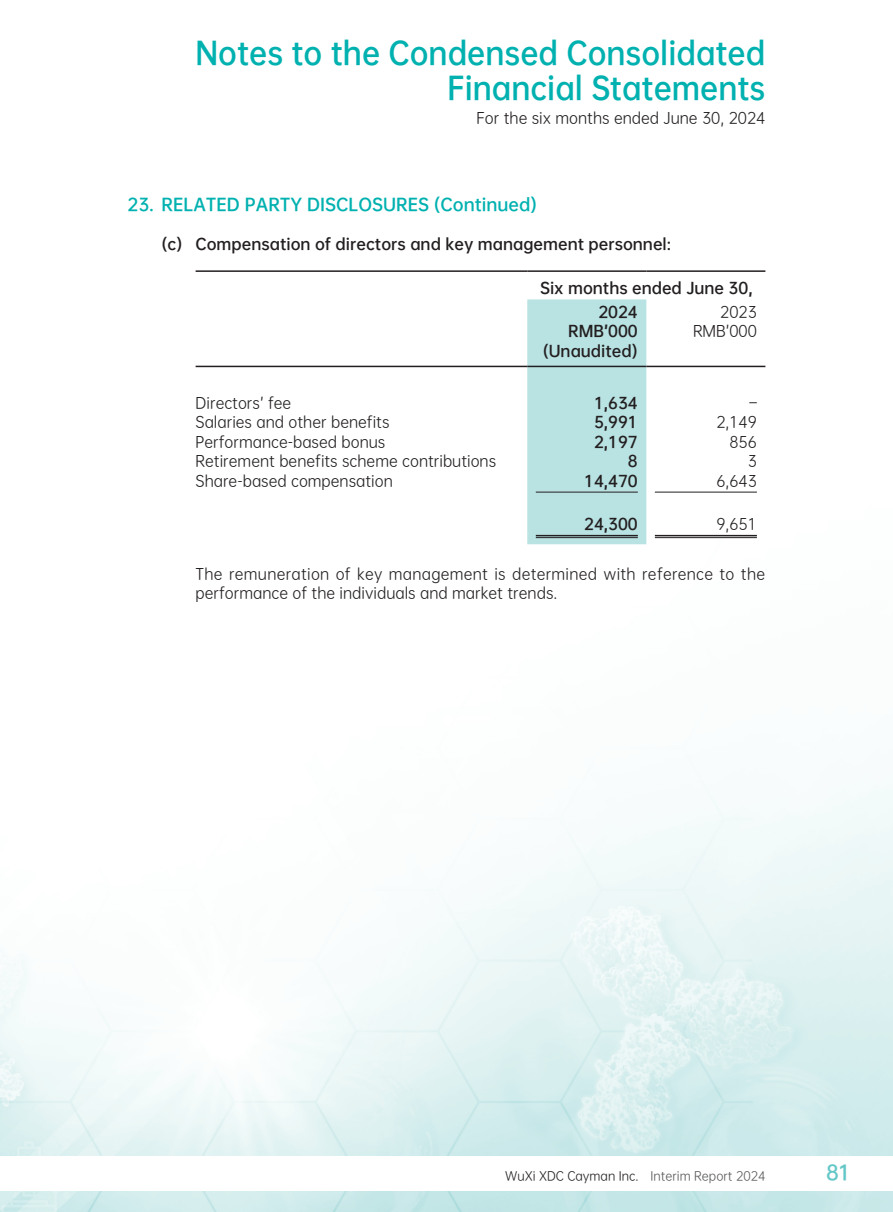
<style>
.page{position:relative;width:893px;height:1212px;background:#fff}
.page>*{position:absolute;margin:0;border:0;box-sizing:border-box;transform-origin:0 0}
.t1{font:30px/34.5px "OPPO Sans B";color:#00b1b0;text-align:right;scale:.95 1}
.t2{font:19.5px "OPPO Sans B";color:#64c7c7}
._01_H1{font:16.5px "OPPO Sans B";color:#00b1b0}
._50_Table_txt{font:15px "OPPO Sans R";color:#231f20}
._00_txt{font:15px/19.5px "OPPO Sans R";letter-spacing:.02em;color:#231f20}
._50_Table_txt-2{font:15px "OPPO Sans B";color:#231f20}
._02_H2{font:15px "OPPO Sans B";color:#231f20}
._00_txt-2{font:15px "OPPO Sans R";color:#231f20}
.t3{font:12px "OPPO Sans R";color:#231f20}
.s1{color:#57585a}
</style>
<div class="page">
<img style="left:0;top:270px;width:893px;height:942px">
<div style="left:0;top:1156px;width:893px;height:34px;background:#fff"></div>
<svg style="left:527px;top:299px;width:119px;height:245px;background:#b9e1e2"></svg>
<hr style="left:196px;top:270px;width:331px;height:2px;background:#231f20">
<hr style="left:527px;top:270px;width:119px;height:2px;background:#231f20">
<hr style="left:646px;top:270px;width:119px;height:2px;background:#231f20">
<hr style="left:196px;top:366px;width:331px;height:1px;background:#231f20">
<hr style="left:527px;top:366px;width:119px;height:1px;background:#231f20">
<hr style="left:646px;top:366px;width:119px;height:1px;background:#231f20">
<hr style="left:536px;top:492px;width:102px;height:1px;background:#231f20">
<hr style="left:655px;top:492px;width:102px;height:1px;background:#231f20">
<hr style="left:536px;top:535px;width:102px;height:1px;background:#231f20">
<hr style="left:536px;top:537px;width:102px;height:1px;background:#231f20">
<hr style="left:655px;top:535px;width:102px;height:1px;background:#231f20">
<hr style="left:655px;top:537px;width:102px;height:1px;background:#231f20">
<h1 class="t1" style="left:195px;top:33px;width:601px">Notes to the Condensed Consolidated<br>Financial Statements</h1>
<p class="_00_txt-2" style="left:477px;top:106px;width:290px">For the six months ended June 30, 2024</p>
<p class="_01_H1" style="left:128px;top:190px;width:411px">23. RELATED PARTY DISCLOSURES (Continued)</p>
<p class="_02_H2" style="left:162px;top:231px;width:511px">(c) Compensation of directors and key management personnel:</p>
<p class="_50_Table_txt-2" style="left:540px;top:275px;width:214px">Six months ended June 30,</p>
<p class="_50_Table_txt-2" style="left:598px;top:299px;width:41px">2024</p>
<p class="_50_Table_txt" style="left:720px;top:300px;width:38px">2023</p>
<p class="_50_Table_txt-2" style="left:568px;top:318px;width:71px">RMB’000</p>
<p class="_50_Table_txt" style="left:693px;top:319px;width:65px">RMB’000</p>
<p class="_50_Table_txt-2" style="left:543px;top:338px;width:97px">(Unaudited)</p>
<p class="_50_Table_txt" style="left:196px;top:391px;width:97px">Directors’ fee</p>
<p class="_50_Table_txt-2" style="left:594px;top:390px;width:45px">1,634</p>
<p class="_50_Table_txt" style="left:749px;top:391px;width:9px">–</p>
<p class="_50_Table_txt" style="left:196px;top:410px;width:195px">Salaries and other benefits</p>
<p class="_50_Table_txt-2" style="left:594px;top:409px;width:45px">5,991</p>
<p class="_50_Table_txt" style="left:716px;top:410px;width:42px">2,149</p>
<p class="_50_Table_txt" style="left:196px;top:430px;width:191px">Performance-based bonus</p>
<p class="_50_Table_txt-2" style="left:594px;top:429px;width:45px">2,197</p>
<p class="_50_Table_txt" style="left:729px;top:430px;width:29px">856</p>
<p class="_50_Table_txt" style="left:196px;top:449px;width:302px">Retirement benefits scheme contributions</p>
<p class="_50_Table_txt-2" style="left:628px;top:448px;width:11px">8</p>
<p class="_50_Table_txt" style="left:748px;top:449px;width:11px">3</p>
<p class="_50_Table_txt" style="left:196px;top:469px;width:199px">Share-based compensation</p>
<p class="_50_Table_txt-2" style="left:584px;top:468px;width:55px">14,470</p>
<p class="_50_Table_txt" style="left:716px;top:469px;width:42px">6,643</p>
<p class="_50_Table_txt-2" style="left:584px;top:511px;width:55px">24,300</p>
<p class="_50_Table_txt" style="left:716px;top:512px;width:42px">9,651</p>
<p class="_00_txt" style="left:196px;top:563px;width:571px">The remuneration of key management is determined with reference to the performance of the individuals and market trends.</p>
<p class="t3" style="left:505px;top:1166px;width:262px">WuXi XDC Cayman Inc. <span class="s1">Interim Report 2024</span></p>
<h2 class="t2" style="left:826px;top:1156px;width:24px">81</h2>
</div>
